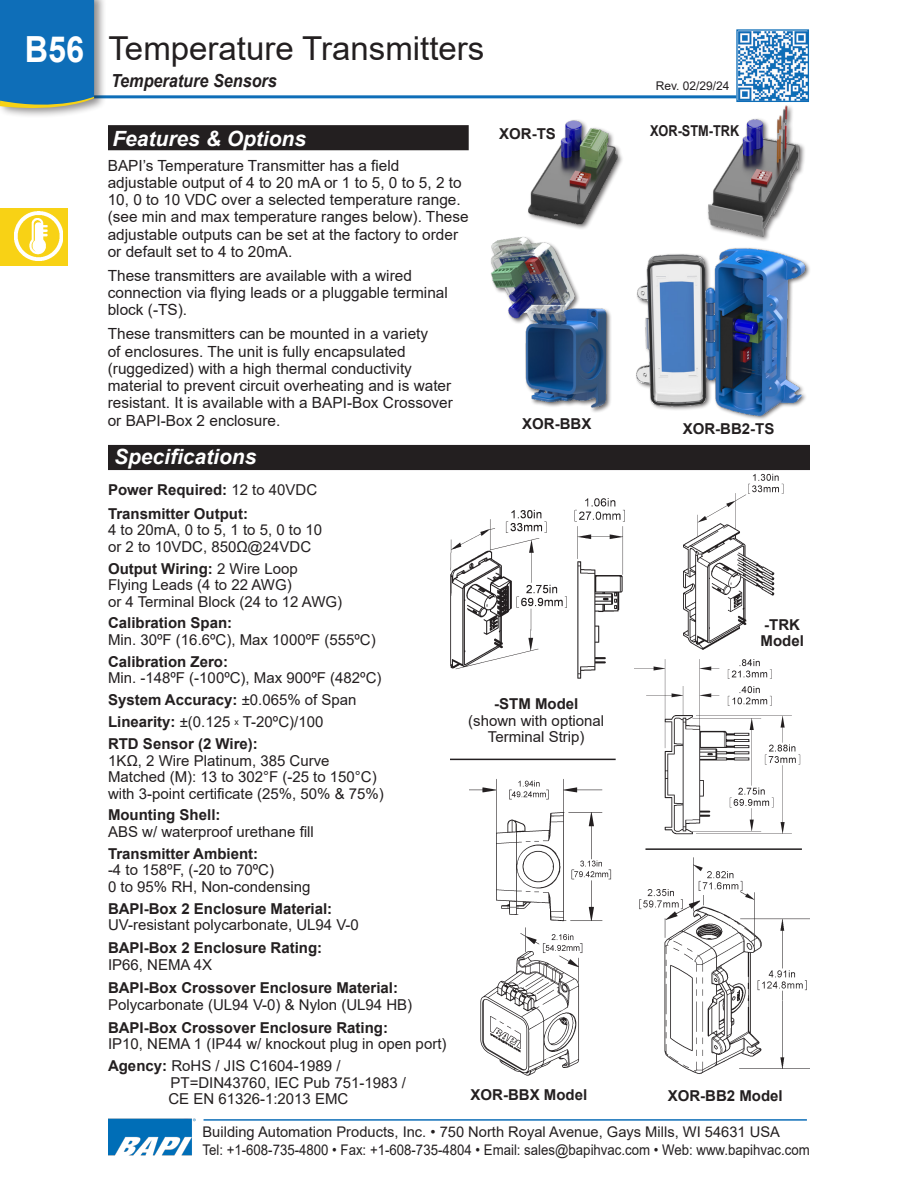
<style>
.page{position:relative;width:918px;height:1188px;background:#fff}
.page>*{position:absolute;margin:0;border:0;box-sizing:border-box;transform-origin:0 0}
.t1{font:700 36px "Arial";color:#fff;scale:.9 1}
.Sub_Section_Title{font:33px "Arial";color:#231f20}
.Subhead{font:italic 700 21px "Arial";color:#fff}
.t2{font:italic 700 18px "Arial";color:#231f20;scale:.9 1}
.t3{font:15.3px/17.2px "Arial";color:#231f20}
.Pict_Title{font:15px/16.5px "Arial";color:#231f20}
.Pict_Title-2{font:700 15px/16.5px "Arial";color:#231f20}
.Pict_Title-3{font:700 15px "Arial";color:#231f20;scale:.85 1}
.t4{font:14.7px/18px "Arial";color:#231f20}
.Body_text{font:12px "Arial";color:#231f20}
.s1{font-weight:400}
.s2{font-weight:700}
</style>
<div class="page">
<hr style="left:14px;top:95px;width:722px;height:3px;background:#0e6eb8">
<div style="left:0;top:0;width:107px;height:119px;background:#231f20;opacity:.5"></div>
<svg style="left:0;top:0;width:94px;height:113px;background:#2076b4"></svg>
<img style="left:738px;top:31px;width:69px;height:69px">
<div style="left:736px;top:29px;width:73px;height:73px;border:1px solid #0e6eb8"></div>
<hr style="left:204px;top:1119px;width:603px;height:2px;background:#0e6eb8">
<img style="left:108px;top:1118px;width:87px;height:38px">
<div style="left:0;top:208px;width:68px;height:57px;background:#f8d215"></div>
<img style="left:14px;top:212px;width:48px;height:49px">
<img style="left:634px;top:470px;width:174px;height:365px">
<img style="left:636px;top:247px;width:174px;height:173px">
<img style="left:528px;top:120px;width:95px;height:109px">
<div style="left:109px;top:446px;width:700px;height:23px;background:#231f20"></div>
<div style="left:108px;top:445px;width:702px;height:25px;border:2px solid #231f20"></div>
<div style="left:109px;top:126px;width:359px;height:24px;background:#231f20"></div>
<div style="left:108px;top:125px;width:361px;height:25px;border:2px solid #231f20"></div>
<img style="left:491px;top:237px;width:120px;height:175px">
<hr style="left:645px;top:848px;width:157px;height:2px;background:#231f20">
<hr style="left:450px;top:759px;width:166px;height:1px;background:#231f20">
<div style="left:706px;top:104px;width:100px;height:138px;background:#231f20;opacity:.65"></div>
<img style="left:706px;top:104px;width:100px;height:134px">
<img style="left:469px;top:779px;width:143px;height:297px">
<img style="left:639px;top:857px;width:171px;height:217px">
<img style="left:450px;top:498px;width:175px;height:181px">
<h1 class="t1" style="left:25px;top:24px;width:68px">B56</h1>
<p class="Sub_Section_Title" style="left:108px;top:26px;width:377px">Temperature Transmitters</p>
<p class="t2" style="left:111px;top:69px;width:186px">Temperature Sensors</p>
<p class="Subhead" style="left:112px;top:124px;width:195px">Features &amp; Options</p>
<p class="t3" style="left:108px;top:157px;width:362px">BAPI’s Temperature Transmitter has a field adjustable output of 4 to 20 mA or 1 to 5, 0 to 5, 2 to 10, 0 to 10 VDC over a selected temperature range. (see min and max temperature ranges below). These adjustable outputs can be set at the factory to order or default set to 4 to 20mA.</p>
<p class="t3" style="left:108px;top:267px;width:342px">These transmitters are available with a wired connection via flying leads or a pluggable terminal block (-TS).</p>
<p class="t3" style="left:108px;top:325px;width:347px">These transmitters can be mounted in a variety<br>of enclosures. The unit is fully encapsulated (ruggedized) with a high thermal conductivity material to prevent circuit overheating and is water resistant. It is available with a BAPI-Box Crossover or BAPI-Box 2 enclosure.</p>
<p class="Subhead" style="left:114px;top:443px;width:144px">Specifications</p>
<p class="Body_text" style="left:656px;top:78px;width:75px">Rev. 02/29/24</p>
<p class="Pict_Title-2" style="left:499px;top:126px;width:58px">XOR-TS</p>
<p class="Pict_Title-3" style="left:650px;top:120px;width:106px">XOR-STM-TRK</p>
<p class="Pict_Title-2" style="left:522px;top:416px;width:71px">XOR-BBX</p>
<p class="Pict_Title-2" style="left:683px;top:420px;width:93px">XOR-BB2-TS</p>
<p class="Pict_Title-2" style="left:108px;top:482px;width:211px">Power Required: <span class="s1">12 to 40VDC</span></p>
<p class="Pict_Title" style="left:108px;top:505px;width:216px"><span class="s2">Transmitter Output:<br></span>4 to 20mA, 0 to 5, 1 to 5, 0 to 10</p>
<p class="Pict_Title" style="left:108px;top:538px;width:205px">or 2 to 10VDC, 850Ω@24VDC</p>
<p class="Pict_Title-2" style="left:108px;top:560px;width:191px">Output Wiring: <span class="s1">2 Wire Loop</span></p>
<p class="Pict_Title" style="left:108px;top:576px;width:185px">Flying Leads (4 to 22 AWG)</p>
<p class="Pict_Title" style="left:108px;top:593px;width:236px">or 4 Terminal Block (24 to 12 AWG)</p>
<p class="Pict_Title-2" style="left:108px;top:615px;width:126px">Calibration Span:</p>
<p class="Pict_Title" style="left:108px;top:631px;width:269px">Min. 30ºF (16.6ºC), Max 1000ºF (555ºC)</p>
<p class="Pict_Title-2" style="left:108px;top:653px;width:122px">Calibration Zero:</p>
<p class="Pict_Title" style="left:108px;top:670px;width:275px">Min. -148ºF (-100ºC), Max 900ºF (482ºC)</p>
<p class="Pict_Title-2" style="left:108px;top:692px;width:250px">System Accuracy: <span class="s1">±0.065% of Span</span></p>
<p class="Pict_Title" style="left:108px;top:713px;width:217px"><span class="s2">Linearity:</span> ±(0.125 <sup>x</sup> T-20ºC)/100</p>
<p class="Pict_Title-2" style="left:108px;top:736px;width:151px">RTD Sensor (2 Wire):</p>
<p class="Pict_Title" style="left:108px;top:752px;width:223px">1KΩ, 2 Wire Platinum, 385 Curve</p>
<p class="Pict_Title" style="left:108px;top:768px;width:270px">Matched (M): 13 to 302°F (-25 to 150°C)</p>
<p class="Pict_Title" style="left:108px;top:785px;width:277px">with 3-point certificate (25%, 50% &amp; 75%)</p>
<p class="Pict_Title" style="left:108px;top:807px;width:207px"><span class="s2">Mounting Shell:<br></span>ABS w/ waterproof urethane fill</p>
<p class="Pict_Title-2" style="left:108px;top:845px;width:152px">Transmitter Ambient:</p>
<p class="Pict_Title" style="left:108px;top:862px;width:168px">-4 to 158ºF, (-20 to 70ºC)</p>
<p class="Pict_Title" style="left:108px;top:878px;width:204px">0 to 95% RH, Non-condensing</p>
<p class="Pict_Title-2" style="left:108px;top:900px;width:226px">BAPI-Box 2 Enclosure Material:</p>
<p class="Pict_Title" style="left:108px;top:917px;width:252px">UV-resistant polycarbonate, UL94 V-0</p>
<p class="Pict_Title-2" style="left:108px;top:940px;width:216px">BAPI-Box 2 Enclosure Rating:</p>
<p class="Pict_Title" style="left:108px;top:956px;width:106px">IP66, NEMA 4X</p>
<p class="Pict_Title" style="left:108px;top:980px;width:306px"><span class="s2">BAPI-Box Crossover Enclosure Material:<br></span>Polycarbonate (UL94 V-0) &amp; Nylon (UL94 HB)</p>
<p class="Pict_Title-2" style="left:108px;top:1020px;width:282px">BAPI-Box Crossover Enclosure Rating:</p>
<p class="Pict_Title" style="left:108px;top:1036px;width:340px">IP10, NEMA 1 (IP44 w/ knockout plug in open port)</p>
<p class="Pict_Title" style="left:171px;top:1058px;width:237px;text-indent:-63px"><span class="s2">Agency:</span> RoHS / JIS C1604-1989 /<br>PT=DIN43760, IEC Pub 751-1983 /</p>
<p class="Pict_Title" style="left:168px;top:1091px;width:182px">CE EN 61326-1:2013 EMC</p>
<p class="Pict_Title-2" style="left:494px;top:696px;width:86px">-STM Model</p>
<p class="Pict_Title" style="left:468px;top:712px;width:137px;text-align:center">(shown with optional<br>Terminal Strip)</p>
<p class="Pict_Title-2" style="left:471px;top:1086px;width:118px">XOR-BBX Model</p>
<p class="Pict_Title-2" style="left:761px;top:616px;width:45px">-TRK<br>Model</p>
<p class="Pict_Title-2" style="left:668px;top:1087px;width:117px">XOR-BB2 Model</p>
<p class="t4" style="left:202px;top:1123px;width:609px">Building Automation Products, Inc. • 750 North Royal Avenue, Gays Mills, WI 54631 USA<br>Tel: +1-608-735-4800 • Fax: +1-608-735-4804 • Email: sales@bapihvac.com • Web: www.bapihvac.com</p>
</div>
